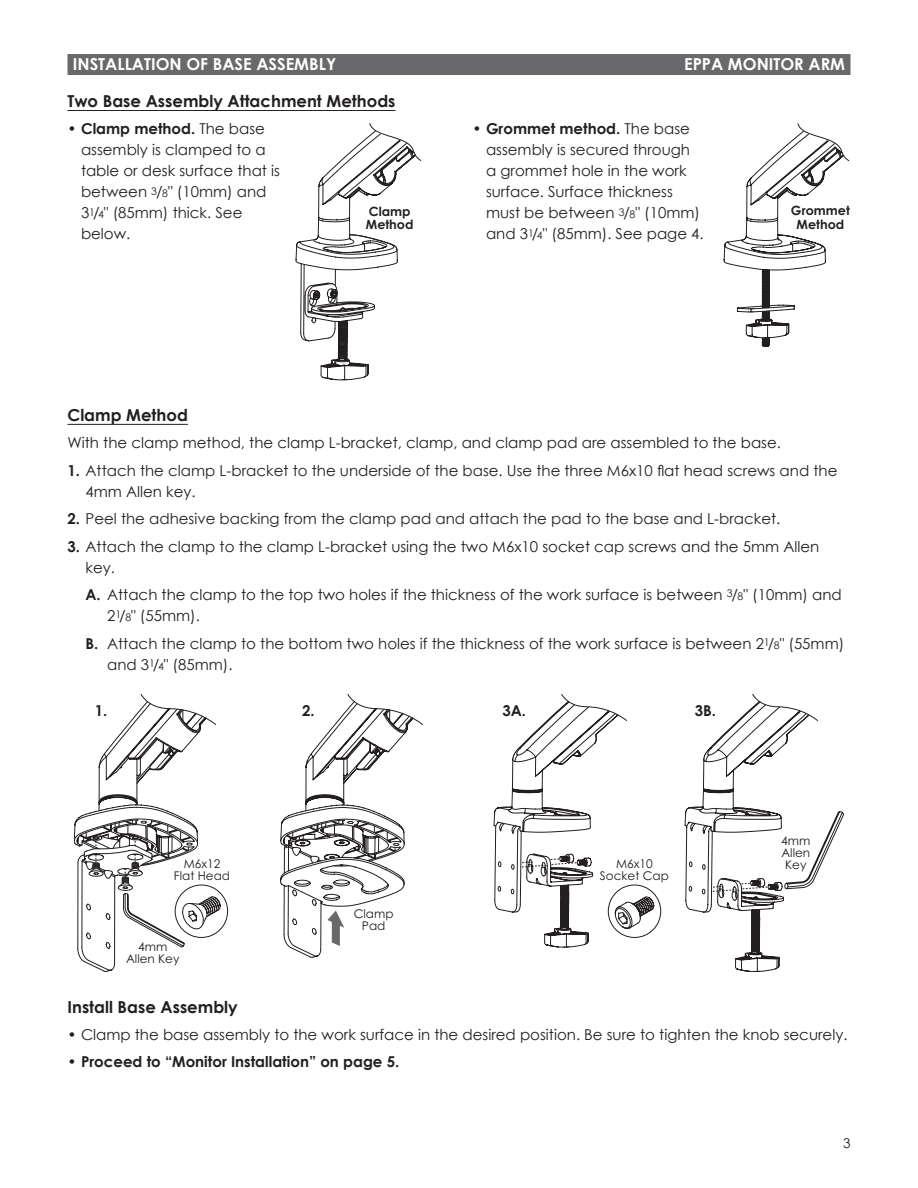
<style>
.page{position:relative;width:918px;height:1188px;background:#fff}
.page>*{position:absolute;margin:0;border:0;box-sizing:border-box;transform-origin:0 0}
.Step_Number{font:700 16.5px "Century Gothic";color:#231f20}
.t1{font:700 16.5px "Century Gothic";color:#fff}
.Subhead{font:700 16.5px "Century Gothic";color:#231f20}
.Body_Bullet{font:15px/21px "Century Gothic";color:#231f20}
.Body_Sub-Bullet{font:15px/21px "Century Gothic";color:#231f20}
.Body_Bullet-2{font:700 15px "Century Gothic";color:#231f20}
.t2{font:13.5px "Century Gothic";color:#231f20}
.t3{font:700 12.75px/13.5px "Century Gothic";color:#231f20}
.t4{font:12px/12px "Century Gothic";color:#231f20;text-align:center}
.s1{font-weight:700}
.s2{font-size:10.5px}
.s3{font-weight:400}
</style>
<div class="page">
<hr style="left:68px;top:424px;width:120px;height:1px;background:#231f20">
<hr style="left:68px;top:110px;width:328px;height:1px;background:#231f20">
<div style="left:68px;top:54px;width:782px;height:21px;background:#69696c"></div>
<svg style="left:724px;top:123px;width:126px;height:224px"></svg>
<svg style="left:296px;top:123px;width:126px;height:257px"></svg>
<svg style="left:74px;top:694px;width:147px;height:278px"></svg>
<svg style="left:280px;top:694px;width:564px;height:278px"></svg>
<p class="t1" style="left:73px;top:52px;width:265px">INSTALLATION OF BASE ASSEMBLY</p>
<p class="t1" style="left:684px;top:52px;width:163px">EPPA MONITOR ARM</p>
<p class="Step_Number" style="left:68px;top:88px;width:330px">Two Base Assembly Attachment Methods</p>
<p class="Body_Bullet" style="left:81px;top:118px;width:201px;text-indent:-14px">• <span class="s1">Clamp method.</span> The base assembly is clamped to a table or desk surface that is between <sup>3</sup>/<span class="s2">8</span>" (10mm) and<br>3<sup>1</sup>/<span class="s2">4</span>" (85mm) thick. See below.</p>
<p class="Body_Bullet" style="left:486px;top:118px;width:219px;text-indent:-14px">• <span class="s1">Grommet method.</span> The base assembly is secured through a grommet hole in the work surface. Surface thickness must be between <sup>3</sup>/<span class="s2">8</span>" (10mm) and 3<sup>1</sup>/<span class="s2">4</span>" (85mm). See page 4.</p>
<p class="t3" style="left:547px;top:192px;width:49px">Clamp<br>Method</p>
<p class="t3" style="left:366px;top:204px;width:49px">Clamp<br>Method</p>
<p class="t3" style="left:615px;top:229px;width:49px">Method</p>
<p class="t3" style="left:791px;top:203px;width:60px;text-align:center">Grommet<br>Method</p>
<p class="Step_Number" style="left:68px;top:402px;width:122px">Clamp Method</p>
<p class="Body_Bullet" style="left:68px;top:432px;width:715px">With the clamp method, the clamp L-bracket, clamp, and clamp pad are assembled to the base.</p>
<p class="Body_Bullet" style="left:86px;top:460px;width:753px;text-indent:-18px"><span class="s1">1.</span> Attach the clamp L-bracket to the underside of the base. Use the three M6x10 flat head screws and the<br>4mm Allen key.</p>
<p class="Body_Bullet" style="left:68px;top:508px;width:714px"><span class="s1">2.</span> Peel the adhesive backing from the clamp pad and attach the pad to the base and L-bracket.</p>
<p class="Body_Bullet" style="left:86px;top:536px;width:735px;text-indent:-18px"><span class="s1">3.</span> Attach the clamp to the clamp L-bracket using the two M6x10 socket cap screws and the 5mm Allen key.</p>
<p class="Body_Sub-Bullet" style="left:107px;top:584px;width:736px;text-indent:-22px"><span class="s1">A.</span> Attach the clamp to the top two holes if the thickness of the work surface is between <sup>3</sup>/<span class="s2">8</span>" (10mm) and<br>2<sup>1</sup>/<span class="s2">8</span>" (55mm).</p>
<p class="Body_Sub-Bullet" style="left:107px;top:632px;width:739px;text-indent:-22px"><span class="s1">B.</span> Attach the clamp to the bottom two holes if the thickness of the work surface is between 2<sup>1</sup>/<span class="s2">8</span>" (55mm) and 3<sup>1</sup>/<span class="s2">4</span>" (85mm).</p>
<p class="Body_Bullet-2" style="left:95px;top:699px;width:14px">1.</p>
<p class="t4" style="left:174px;top:858px;width:58px">M6x12<br>Flat Head</p>
<p class="t4" style="left:126px;top:940px;width:55px">4mm<br>Allen Key</p>
<p class="Body_Bullet-2" style="left:302px;top:699px;width:14px">2.</p>
<p class="Body_Bullet-2" style="left:502px;top:699px;width:25px">3A.</p>
<p class="Body_Bullet-2" style="left:695px;top:699px;width:23px">3B.</p>
<p class="t4" style="left:354px;top:907px;width:41px">Clamp<br>Pad</p>
<p class="t4" style="left:600px;top:858px;width:70px">M6x10<br>Socket Cap</p>
<p class="t4" style="left:781px;top:835px;width:31px">4mm<br>Allen<br>Key</p>
<p class="Subhead" style="left:68px;top:995px;width:172px">Install Base Assembly</p>
<p class="Body_Bullet" style="left:68px;top:1024px;width:782px">• Clamp the base assembly to the work surface in the desired position. Be sure to tighten the knob securely.</p>
<p class="Body_Bullet-2" style="left:68px;top:1050px;width:333px"><span class="s3">•</span> Proceed to “Monitor Installation” on page 5.</p>
<p class="t2" style="left:843px;top:1134px;width:9px">3</p>
</div>
